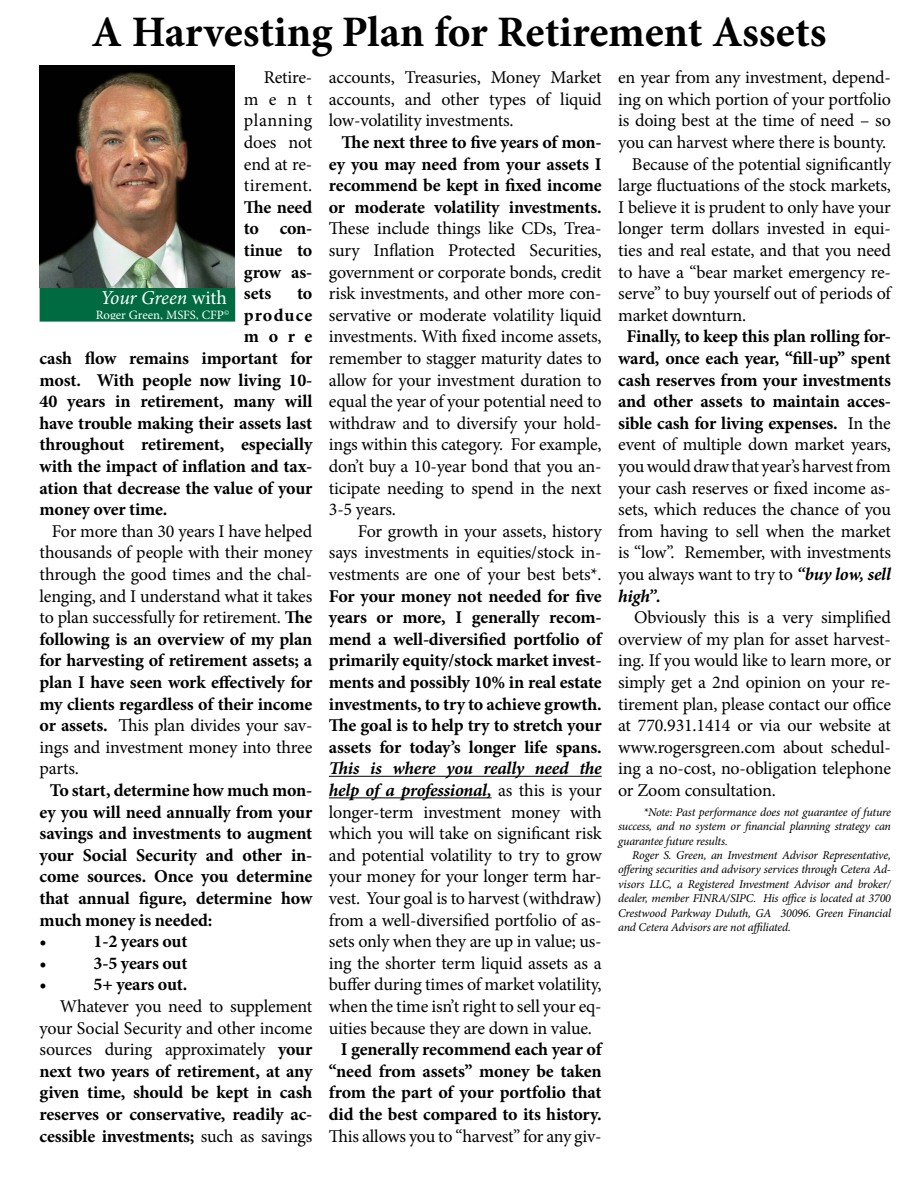
<style>
.page{position:relative;width:918px;height:1188px;background:#fff}
.page>*{position:absolute;margin:0;border:0;box-sizing:border-box;transform-origin:0 0}
.t1{font:700 43.5px "Minion Pro";letter-spacing:-.005em;color:#000}
.t2{font:italic 19.65px "Minion Pro";letter-spacing:-.015em;color:#fff}
.t3{font:18px/21.6px "Minion Pro";letter-spacing:-.01em;color:#000;text-align:justify}
.t4{font:700 18px/21.6px "Minion Pro";letter-spacing:-.01em;color:#000;text-align:justify}
.t5{font:700 18px "Minion Pro";letter-spacing:.06em;color:#000}
.t6{font:12.75px "Minion Pro";color:#fff}
.t7{font:italic 12px/14.4px "Minion Pro";letter-spacing:-.02em;color:#000;text-align:justify}
.s1{font-weight:700}
.s2{font-style:normal}
.s3{font-weight:400}
.s4{font-weight:700;font-style:italic}
</style>
<div class="page">
<hr style="left:329px;top:776px;width:273px;height:1px;background:#000">
<hr style="left:329px;top:797px;width:163px;height:1px;background:#000">
<div style="left:41px;top:287px;width:193px;height:34px;background:#006a40"></div>
<div style="left:40px;top:286px;width:195px;height:36px;border:2px solid #006a40"></div>
<img style="left:40px;top:65px;width:195px;height:223px">
<h1 class="t1" style="left:92px;top:1px;width:736px">A Harvesting Plan for Retirement Assets</h1>
<p class="t3" style="left:244px;top:67px;width:70px;text-indent:20px">Retire&shy;ment planning does not end at re&shy;tirement.</p>
<p class="t4" style="left:244px;top:196px;width:70px">The need to con&shy;tinue to grow as&shy;sets</p>
<p class="t4" style="left:297px;top:283px;width:17px">to</p>
<p class="t5" style="left:244px;top:302px;width:70px">produce</p>
<p class="t4" style="left:244px;top:326px;width:70px">more</p>
<p class="t4" style="left:40px;top:347px;width:274px">cash flow remains important for</p>
<p class="t4" style="left:40px;top:369px;width:274px">most. With people now living 10-</p>
<p class="t4" style="left:40px;top:391px;width:274px">40 years in retirement, many will</p>
<p class="t4" style="left:40px;top:412px;width:274px">have trouble making their assets last</p>
<p class="t4" style="left:40px;top:434px;width:274px">throughout retirement, especially</p>
<p class="t4" style="left:40px;top:455px;width:274px">with the impact of inflation and tax-</p>
<p class="t4" style="left:40px;top:477px;width:274px">ation that decrease the value of your</p>
<p class="t4" style="left:40px;top:499px;width:129px">money over time.</p>
<p class="t3" style="left:40px;top:520px;width:274px;text-indent:12px">For more than 30 years I have helped thousands of people with their money through the good times and the chal&shy;lenging, and I understand what it takes to plan successfully for retirement. <span class="s1">The following is an overview of my plan for harvesting of retirement assets; a plan I have seen work effectively for my clients regardless of their income or assets.</span> This plan divides your sav&shy;ings and investment money into three parts.</p>
<p class="t4" style="left:40px;top:779px;width:274px;text-align:left;text-indent:10px">To start, determine how much mon&shy;ey you will need annually from your savings and investments to augment your Social Security and other in&shy;come sources. Once you determine that annual figure, determine how much money is needed:<br>•</p>
<p class="t2" style="left:100px;top:284px;width:128px">Your Green <span class="s2">with</span></p>
<p class="t6" style="left:96px;top:306px;width:135px">Roger Green, MSFS, CFP<sup>©</sup></p>
<p class="t4" style="left:94px;top:931px;width:95px">1-2 years out</p>
<p class="t4" style="left:40px;top:952px;width:9px">•</p>
<p class="t4" style="left:94px;top:952px;width:95px">3-5 years out</p>
<p class="t4" style="left:40px;top:974px;width:9px">•</p>
<p class="t4" style="left:94px;top:974px;width:95px">5+ years out.</p>
<p class="t4" style="left:40px;top:995px;width:274px;text-indent:20px"><span class="s3">Whatever you need to supplement your Social Security and other income sources during approximately</span> your next two years of retirement, at any given time, should be kept in cash reserves or conservative, readily ac&shy;cessible investments; <span class="s3">such as savings</span></p>
<p class="t3" style="left:329px;top:67px;width:274px">accounts, Treasuries, Money Market accounts, and other types of liquid low-volatility investments.</p>
<p class="t4" style="left:329px;top:131px;width:274px;text-indent:13px">The next three to five years of mon&shy;ey you may need from your assets I recommend be kept in fixed income or moderate volatility investments.</p>
<p class="t3" style="left:329px;top:218px;width:274px">These include things like CDs, Trea&shy;sury Inflation Protected Securities, government or corporate bonds, credit risk investments, and other more con&shy;servative or moderate volatility liquid investments. With fixed income assets, remember to stagger maturity dates to allow for your investment duration to equal the year of your potential need to withdraw and to diversify your hold&shy;ings within this category. For example, don’t buy a 10-year bond that you an&shy;ticipate needing to spend in the next 3-5 years.</p>
<p class="t3" style="left:329px;top:520px;width:274px;text-indent:29px">For growth in your assets, history says investments in equities/stock in&shy;vestments are one of your best bets*.</p>
<p class="t4" style="left:329px;top:585px;width:274px">For your money not needed for five years or more, I generally recom&shy;mend a well-diversified portfolio of primarily equity/stock market invest&shy;ments and possibly 10% in real estate investments, to try to achieve growth.<br>The goal is to help try to stretch your assets for today’s longer life spans.</p>
<p class="t3" style="left:329px;top:758px;width:274px"><span class="s4">This is where you really need the help of a professional,</span> as this is your longer-term investment money with which you will take on significant risk and potential volatility to try to grow your money for your longer term har&shy;vest. Your goal is to harvest (withdraw) from a well-diversified portfolio of as&shy;sets only when they are up in value; us&shy;ing the shorter term liquid assets as a buffer during times of market volatility, when the time isn’t right to sell your eq&shy;uities because they are down in value.</p>
<p class="t4" style="left:329px;top:1039px;width:274px;text-indent:12px">I generally recommend each year of “need from assets” money be taken from the part of your portfolio that did the best compared to its history.</p>
<p class="t3" style="left:329px;top:1125px;width:274px">This allows you to “harvest” for any giv-</p>
<p class="t3" style="left:618px;top:67px;width:274px">en year from any investment, depend-</p>
<p class="t3" style="left:618px;top:88px;width:274px">ing on which portion of your portfolio</p>
<p class="t3" style="left:618px;top:110px;width:274px">is doing best at the time of need – so</p>
<p class="t3" style="left:618px;top:132px;width:270px">you can harvest where there is bounty.</p>
<p class="t3" style="left:632px;top:153px;width:261px">Because of the potential significantly</p>
<p class="t3" style="left:618px;top:175px;width:274px">large fluctuations of the stock markets,</p>
<p class="t3" style="left:618px;top:196px;width:274px">I believe it is prudent to only have your</p>
<p class="t3" style="left:618px;top:218px;width:274px">longer term dollars invested in equi-</p>
<p class="t3" style="left:618px;top:240px;width:274px">ties and real estate, and that you need</p>
<p class="t3" style="left:618px;top:261px;width:274px">to have a “bear market emergency re-</p>
<p class="t3" style="left:618px;top:283px;width:274px">serve” to buy yourself out of periods of</p>
<p class="t3" style="left:618px;top:304px;width:130px">market downturn.</p>
<p class="t3" style="left:618px;top:326px;width:274px;text-indent:8px"><span class="s1">Finally, to keep this plan rolling for&shy;ward, once each year, “fill-up” spent cash reserves from your investments and other assets to maintain acces&shy;sible cash for living expenses.</span> In the event of multiple down market years, you would draw that year’s harvest from your cash reserves or fixed income as&shy;sets, which reduces the chance of you from having to sell when the market is “low”. Remember, with investments you always want to try to <span class="s4">“buy low, sell high”.</span></p>
<p class="t3" style="left:618px;top:607px;width:274px;text-indent:16px">Obviously this is a very simplified overview of my plan for asset harvest&shy;ing. If you would like to learn more, or simply get a 2nd opinion on your re&shy;tirement plan, please contact our office at 770.931.1414 or via our website at www.rogersgreen.com about schedul&shy;ing a no-cost, no-obligation telephone or Zoom consultation.</p>
<p class="t7" style="left:618px;top:805px;width:274px;text-indent:25px">*Note: Past performance does not guarantee of future success, and no system or financial planning strategy can guarantee future results.</p>
<p class="t7" style="left:618px;top:848px;width:274px;text-indent:14px">Roger S. Green, an Investment Advisor Representative, offering securities and advisory services through Cetera Ad&shy;visors LLC, a Registered Investment Advisor and broker/ dealer, member FINRA/SIPC. His office is located at 3700<br>Crestwood Parkway Duluth, GA 30096. Green Financial and Cetera Advisors are not affiliated.</p>
</div>
